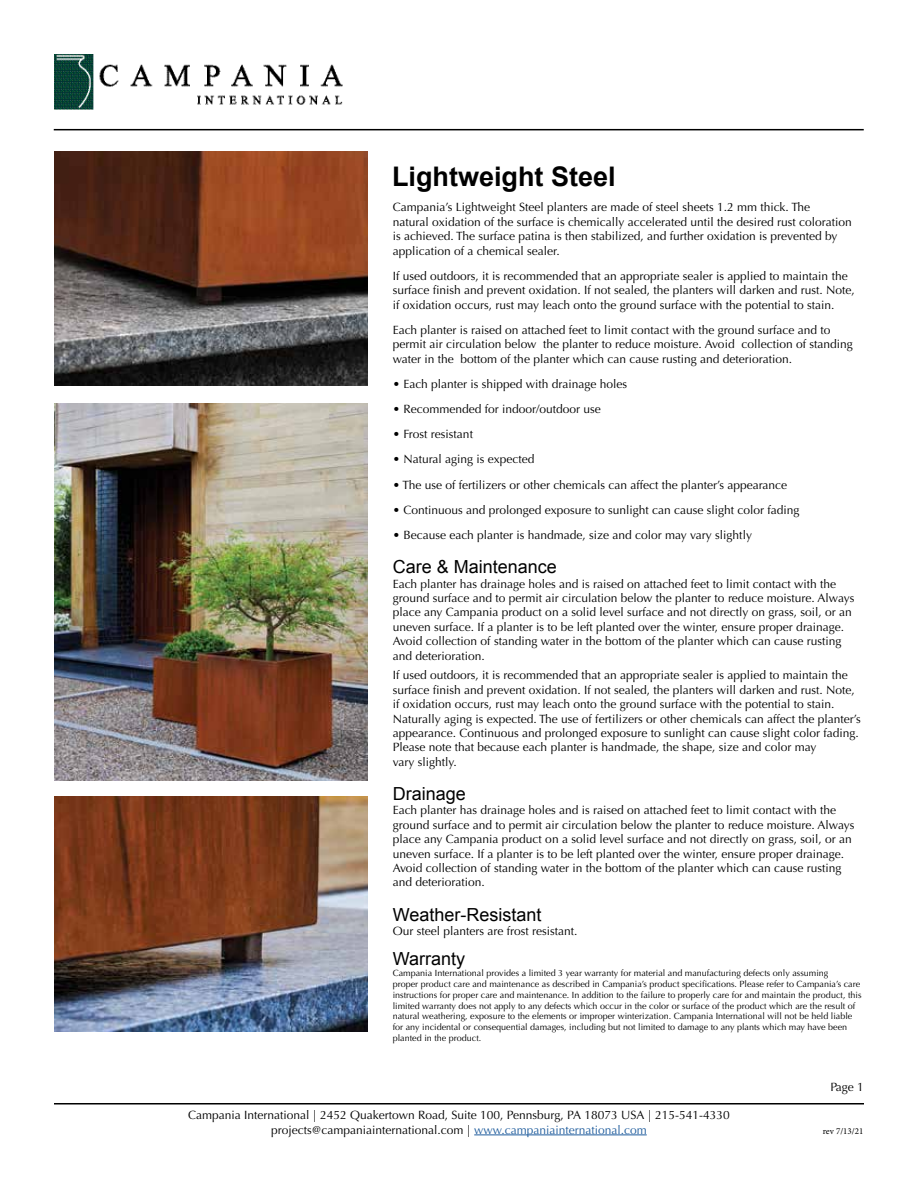
<style>
.page{position:relative;width:918px;height:1188px;background:#fff}
.page>*{position:absolute;margin:0;border:0;box-sizing:border-box;transform-origin:0 0}
.t1{font:700 27px "Arial";color:#000}
.t2{font:18px "Arial";color:#000}
.t3{font:12px/14.4px "Optima";color:#000}
.t4{font:9px/10.8px "Optima";color:#000}
.t5{font:9px "Minion Pro";color:#000}
.s1{color:#215e9e}
</style>
<div class="page">
<hr style="left:474px;top:1135px;width:173px;height:1px;background:#215e9e">
<hr style="left:54px;top:1103px;width:810px;height:2px;background:#000">
<img style="left:54px;top:54px;width:288px;height:56px">
<hr style="left:54px;top:129px;width:810px;height:1px;background:#000">
<img style="left:54px;top:797px;width:313px;height:234px">
<img style="left:54px;top:403px;width:313px;height:378px">
<img style="left:54px;top:151px;width:313px;height:235px">
<h1 class="t1" style="left:392px;top:159px;width:225px">Lightweight Steel</h1>
<p class="t3" style="left:393px;top:200px;width:460px">Campania’s Lightweight Steel planters are made of steel sheets 1.2 mm thick. The<br>natural oxidation of the surface is chemically accelerated until the desired rust coloration is achieved. The surface patina is then stabilized, and further oxidation is prevented by application of a chemical sealer.</p>
<p class="t3" style="left:393px;top:269px;width:464px">If used outdoors, it is recommended that an appropriate sealer is applied to maintain the surface finish and prevent oxidation. If not sealed, the planters will darken and rust. Note, if oxidation occurs, rust may leach onto the ground surface with the potential to stain.</p>
<p class="t3" style="left:393px;top:323px;width:461px">Each planter is raised on attached feet to limit contact with the ground surface and to permit air circulation below the planter to reduce moisture. Avoid collection of standing water in the bottom of the planter which can cause rusting and deterioration.</p>
<p class="t3" style="left:393px;top:377px;width:236px">• Each planter is shipped with drainage holes</p>
<p class="t3" style="left:393px;top:402px;width:210px">• Recommended for indoor/outdoor use</p>
<p class="t3" style="left:393px;top:427px;width:82px">• Frost resistant</p>
<p class="t3" style="left:393px;top:452px;width:143px">• Natural aging is expected</p>
<p class="t3" style="left:393px;top:478px;width:396px">• The use of fertilizers or other chemicals can affect the planter’s appearance</p>
<p class="t3" style="left:393px;top:503px;width:408px">• Continuous and prolonged exposure to sunlight can cause slight color fading</p>
<p class="t3" style="left:393px;top:528px;width:361px">• Because each planter is handmade, size and color may vary slightly</p>
<h2 class="t2" style="left:393px;top:555px;width:166px">Care &amp; Maintenance</h2>
<p class="t3" style="left:393px;top:577px;width:463px">Each planter has drainage holes and is raised on attached feet to limit contact with the ground surface and to permit air circulation below the planter to reduce moisture. Always place any Campania product on a solid level surface and not directly on grass, soil, or an uneven surface. If a planter is to be left planted over the winter, ensure proper drainage.<br>Avoid collection of standing water in the bottom of the planter which can cause rusting and deterioration.</p>
<p class="t3" style="left:393px;top:668px;width:469px">If used outdoors, it is recommended that an appropriate sealer is applied to maintain the surface finish and prevent oxidation. If not sealed, the planters will darken and rust. Note, if oxidation occurs, rust may leach onto the ground surface with the potential to stain.<br>Naturally aging is expected. The use of fertilizers or other chemicals can affect the planter’s appearance. Continuous and prolonged exposure to sunlight can cause slight color fading.<br>Please note that because each planter is handmade, the shape, size and color may<br>vary slightly.</p>
<h2 class="t2" style="left:393px;top:782px;width:75px">Drainage</h2>
<p class="t3" style="left:393px;top:803px;width:463px">Each planter has drainage holes and is raised on attached feet to limit contact with the ground surface and to permit air circulation below the planter to reduce moisture. Always place any Campania product on a solid level surface and not directly on grass, soil, or an uneven surface. If a planter is to be left planted over the winter, ensure proper drainage.<br>Avoid collection of standing water in the bottom of the planter which can cause rusting and deterioration.</p>
<h2 class="t2" style="left:393px;top:903px;width:150px">Weather-Resistant</h2>
<p class="t3" style="left:393px;top:924px;width:186px">Our steel planters are frost resistant.</p>
<h2 class="t2" style="left:393px;top:947px;width:74px">Warranty</h2>
<p class="t4" style="left:393px;top:968px;width:470px">Campania International provides a limited 3 year warranty for material and manufacturing defects only assuming<br>proper product care and maintenance as described in Campania’s product specifications. Please refer to Campania’s care instructions for proper care and maintenance. In addition to the failure to properly care for and maintain the product, this limited warranty does not apply to any defects which occur in the color or surface of the product which are the result of natural weathering, exposure to the elements or improper winterization. Campania International will not be held liable for any incidental or consequential damages, including but not limited to damage to any plants which may have been planted in the product.</p>
<p class="t3" style="left:188px;top:1108px;width:543px;text-align:center">Campania International | 2452 Quakertown Road, Suite 100, Pennsburg, PA 18073 USA | 215-541-4330 projects@campaniainternational.com | <span class="s1">www.campaniainternational.com</span></p>
<p class="t3" style="left:830px;top:1080px;width:35px">Page 1</p>
<p class="t5" style="left:823px;top:1125px;width:42px">rev 7/13/21</p>
</div>
